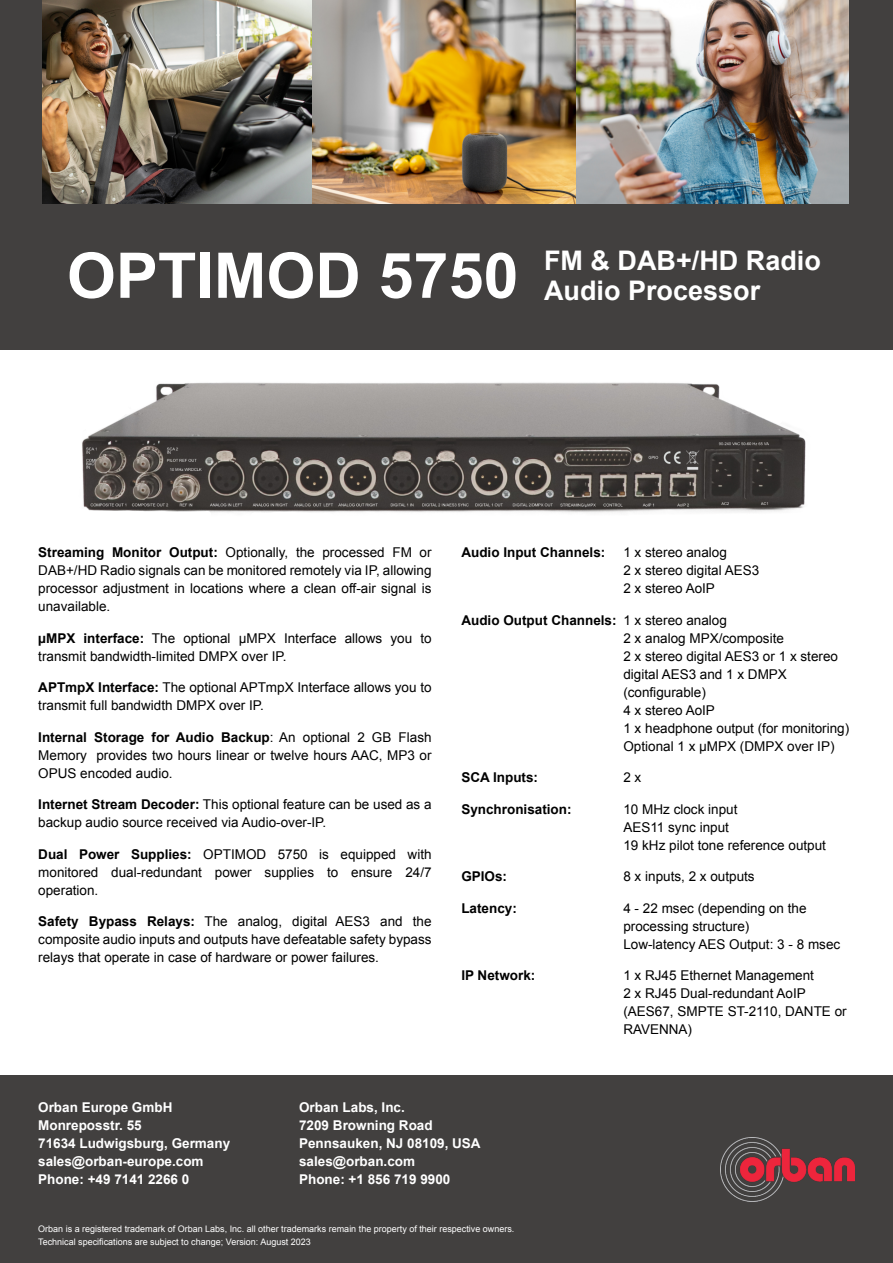
<style>
.page{position:relative;width:893px;height:1263px;background:#42403f}
.page>*{position:absolute;margin:0;border:0;box-sizing:border-box;transform-origin:0 0}
.t1{font:700 63px "Arial";color:#fff}
.t2{font:700 27px/30px "Arial";color:#fff}
.t3{font:13.5px/18px "Arial";color:#000}
.t4{font:700 13.5px/18px "Arial";color:#fff}
.t5{font:700 13.5px "Arial";color:#000}
.t6{font:9px/13.8px "Arial";color:#fff}
.s1{font-weight:700}
</style>
<div class="page">
<div style="left:0;top:350px;width:893px;height:724px;background:#fff"></div>
<img style="left:82px;top:382px;width:724px;height:131px">
<img style="left:42px;top:0;width:272px;height:204px">
<img style="left:312px;top:0;width:265px;height:203px">
<img style="left:577px;top:0;width:271px;height:204px">
<img style="left:721px;top:1138px;width:133px;height:63px">
<h1 class="t1" style="left:67px;top:252px;width:453px">OPTIMOD 5750</h1>
<h2 class="t2" style="left:544px;top:248px;width:278px">FM &amp; DAB+/HD Radio<br>Audio Processor</h2>
<p class="t3" style="left:38px;top:545px;width:395px;text-align:justify"><span class="s1">Streaming Monitor Output:</span> Optionally, the processed FM or DAB+/HD Radio signals can be monitored remotely via IP, allowing processor adjustment in locations where a clean off-air signal is unavailable.</p>
<p class="t3" style="left:38px;top:630px;width:395px"><span class="s1">µMPX interface:</span> The optional µMPX Interface allows you to transmit bandwidth-limited DMPX over IP.</p>
<p class="t3" style="left:38px;top:680px;width:395px"><span class="s1">APTmpX Interface:</span> The optional APTmpX Interface allows you to transmit full bandwidth DMPX over IP.</p>
<p class="t3" style="left:38px;top:729px;width:395px;text-align:justify"><span class="s1">Internal Storage for Audio Backup</span>: An optional 2 GB Flash Memory provides two hours linear or twelve hours AAC, MP3 or OPUS encoded audio.</p>
<p class="t3" style="left:38px;top:797px;width:395px"><span class="s1">Internet Stream Decoder:</span> This optional feature can be used as a backup audio source received via Audio-over-IP.</p>
<p class="t3" style="left:38px;top:846px;width:395px;text-align:justify"><span class="s1">Dual Power Supplies:</span> OPTIMOD 5750 is equipped with monitored dual-redundant power supplies to ensure 24/7 operation.</p>
<p class="t3" style="left:38px;top:914px;width:395px;text-align:justify"><span class="s1">Safety Bypass Relays:</span> The analog, digital AES3 and the composite audio inputs and outputs have defeatable safety bypass relays that operate in case of hardware or power failures.</p>
<p class="t5" style="left:461px;top:547px;width:145px">Audio Input Channels:</p>
<p class="t3" style="left:623px;top:545px;width:137px">1 x stereo analog<br>2 x stereo digital AES3<br>2 x stereo AoIP</p>
<p class="t3" style="left:623px;top:612px;width:227px;text-indent:-162px"><span class="s1">Audio Output Channels:</span> 1 x stereo analog<br>2 x analog MPX/composite<br>2 x stereo digital AES3 or 1 x stereo digital AES3 and 1 x DMPX (configurable)<br>4 x stereo AoIP<br>1 x headphone output (for monitoring)<br>Optional 1 x µMPX (DMPX over IP)</p>
<p class="t5" style="left:461px;top:772px;width:78px">SCA Inputs:</p>
<p class="t3" style="left:623px;top:770px;width:20px">2 x</p>
<p class="t5" style="left:461px;top:804px;width:112px">Synchronisation:</p>
<p class="t3" style="left:623px;top:801px;width:204px">10 MHz clock input<br>AES11 sync input<br>19 kHz pilot tone reference output</p>
<p class="t5" style="left:461px;top:871px;width:47px">GPIOs:</p>
<p class="t3" style="left:623px;top:869px;width:133px">8 x inputs, 2 x outputs</p>
<p class="t5" style="left:461px;top:903px;width:57px">Latency:</p>
<p class="t3" style="left:623px;top:900px;width:218px">4 - 22 msec (depending on the processing structure)<br>Low-latency AES Output: 3 - 8 msec</p>
<p class="t5" style="left:461px;top:970px;width:76px">IP Network:</p>
<p class="t3" style="left:623px;top:968px;width:225px">1 x RJ45 Ethernet Management<br>2 x RJ45 Dual-redundant AoIP (AES67, SMPTE ST-2110, DANTE or<br>RAVENNA)</p>
<p class="t4" style="left:38px;top:1099px;width:194px">Orban Europe GmbH<br>Monreposstr. 55<br>71634 Ludwigsburg, Germany sales@orban-europe.com<br>Phone: +49 7141 2266 0</p>
<p class="t4" style="left:299px;top:1099px;width:183px">Orban Labs, Inc.<br>7209 Browning Road<br>Pennsauken, NJ 08109, USA sales@orban.com<br>Phone: +1 856 719 9900</p>
<p class="t6" style="left:38px;top:1222px;width:478px">Orban is a registered trademark of Orban Labs, Inc. all other trademarks remain the property of their respective owners.<br>Technical specifications are subject to change; Version: August 2023</p>
</div>
